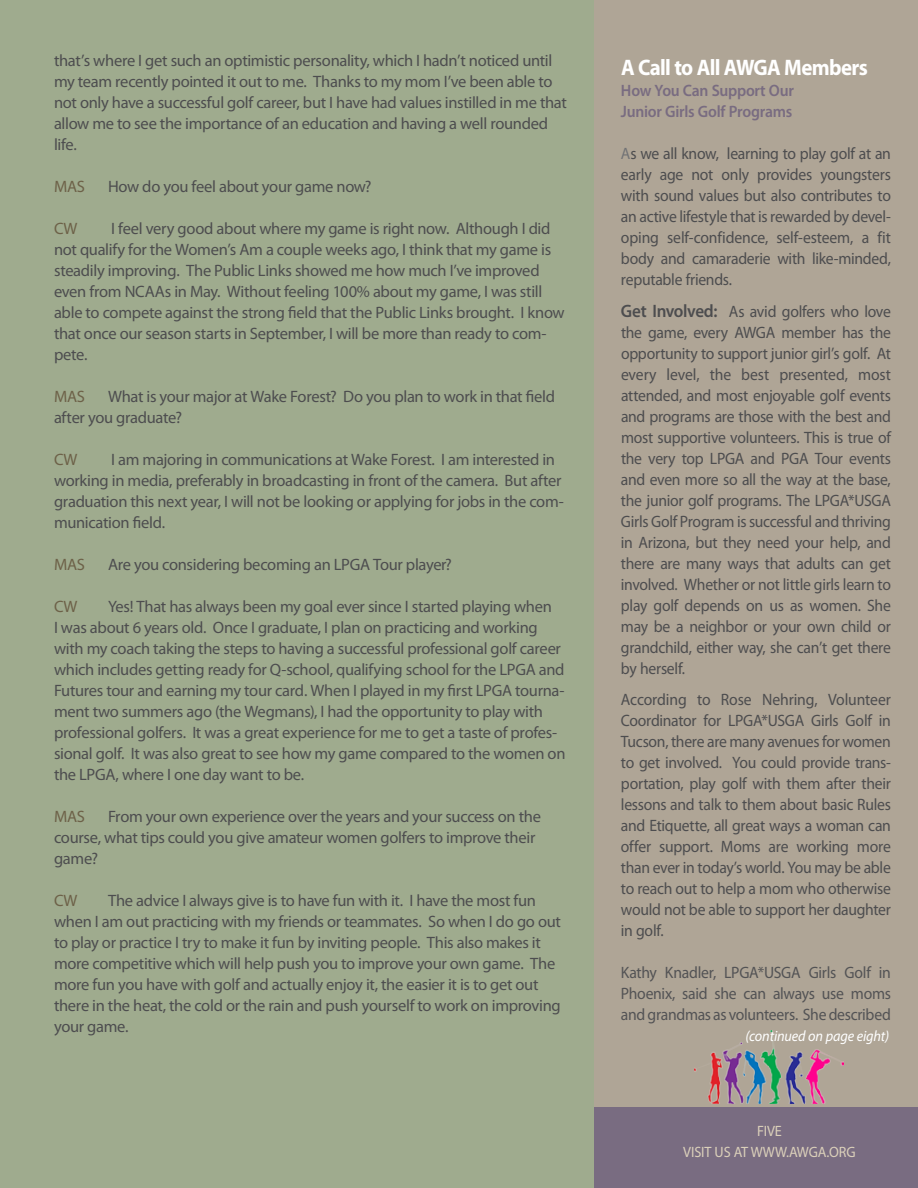
<style>
.page{position:relative;width:918px;height:1188px;background:#fff}
.page>*{position:absolute;margin:0;border:0;box-sizing:border-box;transform-origin:0 0}
.t1{font:700 22.5px "Myriad Pro";letter-spacing:-.035em;color:#fff;scale:.93 1}
.t2{font:16.5px/21px "Myriad Pro";letter-spacing:-.02em;color:#4d4d4f}
.t3{font:16.5px/21px "Myriad Pro";letter-spacing:-.02em;color:#4d4d4f;text-align:justify;scale:.95 1}
.t4{font:16.5px/21px "Myriad Pro";letter-spacing:-.02em;color:#535355;text-align:justify;scale:.95 1}
.t5{font:600 16.5px/21px "Myriad Pro";letter-spacing:-.015em;color:#796c81;scale:.95 1}
.t6{font:16.5px "Myriad Pro";letter-spacing:-.01em;color:#6d6148}
.t7{font:15px/21px "Myriad Pro";letter-spacing:-.01em;color:#dbd0ba;text-align:center;scale:.95 1}
.t8{font:italic 15px "Myriad Pro";letter-spacing:-.01em;color:#fff;scale:.95 1}
.s1{color:#717275}
.s2{font-weight:600;font-size:18px}
</style>
<div class="page">
<div style="left:583px;top:0;width:335px;height:1107px;background:#afa596"></div>
<div style="left:0;top:0;width:594px;height:1188px;background:#9fab8e"></div>
<img style="left:695px;top:1031px;width:148px;height:72px">
<div style="left:594px;top:1107px;width:324px;height:81px;background:#796c81"></div>
<p class="t2" style="left:54px;top:50px;width:514px">that’s where I get such an optimistic personality, which I hadn’t noticed until my team recently pointed it out to me. Thanks to my mom I’ve been able to not only have a successful golf career, but I have had values instilled in me that allow me to see the importance of an education and having a well rounded life.</p>
<p class="t6" style="left:54px;top:177px;width:33px">MAS</p>
<p class="t2" style="left:108px;top:176px;width:265px">How do you feel about your game now?</p>
<p class="t6" style="left:54px;top:219px;width:25px">CW</p>
<p class="t2" style="left:54px;top:218px;width:512px;text-indent:57px">I feel very good about where my game is right now. Although I did not qualify for the Women’s Am a couple weeks ago, I think that my game is steadily improving. The Public Links showed me how much I’ve improved even from NCAAs in May. Without feeling 100% about my game, I was still able to compete against the strong field that the Public Links brought. I know that once our season starts in September, I will be more than ready to com&shy;pete.</p>
<p class="t6" style="left:54px;top:387px;width:33px">MAS</p>
<p class="t2" style="left:54px;top:386px;width:503px;text-indent:54px">What is your major at Wake Forest? Do you plan to work in that field after you graduate?</p>
<p class="t6" style="left:54px;top:450px;width:25px">CW</p>
<p class="t2" style="left:54px;top:449px;width:511px;text-indent:57px">I am majoring in communications at Wake Forest. I am interested in working in media, preferably in broadcasting in front of the camera. But after graduation this next year, I will not be looking or applying for jobs in the com&shy;munication field.</p>
<p class="t6" style="left:54px;top:555px;width:33px">MAS</p>
<p class="t2" style="left:108px;top:554px;width:346px">Are you considering becoming an LPGA Tour player?</p>
<p class="t6" style="left:54px;top:597px;width:25px">CW</p>
<p class="t2" style="left:54px;top:596px;width:513px;text-indent:54px">Yes! That has always been my goal ever since I started playing when<br>I was about 6 years old. Once I graduate, I plan on practicing and working with my coach taking the steps to having a successful professional golf career which includes getting ready for Q-school, qualifying school for the LPGA and Futures tour and earning my tour card. When I played in my first LPGA tourna&shy;ment two summers ago (the Wegmans), I had the opportunity to play with professional golfers. It was a great experience for me to get a taste of profes&shy;sional golf. It was also great to see how my game compared to the women on the LPGA, where I one day want to be.</p>
<p class="t6" style="left:54px;top:807px;width:33px">MAS</p>
<p class="t2" style="left:54px;top:806px;width:489px;text-indent:54px">From your own experience over the years and your success on the course, what tips could you give amateur women golfers to improve their game?</p>
<p class="t6" style="left:54px;top:891px;width:25px">CW</p>
<p class="t2" style="left:54px;top:890px;width:509px;text-indent:54px">The advice I always give is to have fun with it. I have the most fun when I am out practicing with my friends or teammates. So when I do go out to play or practice I try to make it fun by inviting people. This also makes it more competitive which will help push you to improve your own game. The more fun you have with golf and actually enjoy it, the easier it is to get out there in the heat, the cold or the rain and push yourself to work on improving your game.</p>
<h1 class="t1" style="left:621px;top:53px;width:267px">A Call to All AWGA Members</h1>
<p class="t5" style="left:621px;top:80px;width:184px">How You Can Support Our<br>Junior Girls Golf Programs</p>
<p class="t3" style="left:621px;top:143px;width:286px"><span class="s1">A</span>s we all know, learning to play golf at an early age not only provides youngsters with sound values but also contributes to an active lifestyle that is rewarded by devel&shy;oping self-confidence, self-esteem, a fit body and camaraderie with like-minded, reputable friends.</p>
<p class="t3" style="left:621px;top:300px;width:286px"><span class="s2">Get Involved:</span> As avid golfers who love the game, every AWGA member has the opportunity to support junior girl’s golf. At every level, the best presented, most attended, and most enjoyable golf events and programs are those with the best and most supportive volunteers. This is true of the very top LPGA and PGA Tour events and even more so all the way at the base, the junior golf programs. The LPGA*USGA Girls Golf Program is successful and thriving in Arizona, but they need your help, and there are many ways that adults can get involved. Whether or not little girls learn to play golf depends on us as women. She may be a neighbor or your own child or grandchild, either way, she can’t get there by herself.</p>
<p class="t3" style="left:621px;top:689px;width:286px">According to Rose Nehring, Volunteer Coordinator for LPGA*USGA Girls Golf in Tucson, there are many avenues for women to get involved. You could provide trans&shy;portation, play golf with them after their lessons and talk to them about basic Rules and Etiquette, all great ways a woman can offer support. Moms are working more than ever in today’s world. You may be able to reach out to help a mom who otherwise would not be able to support her daughter in golf.</p>
<p class="t4" style="left:621px;top:962px;width:286px">Kathy Knadler, LPGA*USGA Girls Golf in Phoenix, said she can always use moms and grandmas as volunteers. She described</p>
<p class="t8" style="left:745px;top:1027px;width:153px">(continued on page eight)</p>
<p class="t7" style="left:683px;top:1120px;width:183px">FIVE<br>VISIT US AT WWW.AWGA.ORG</p>
</div>
